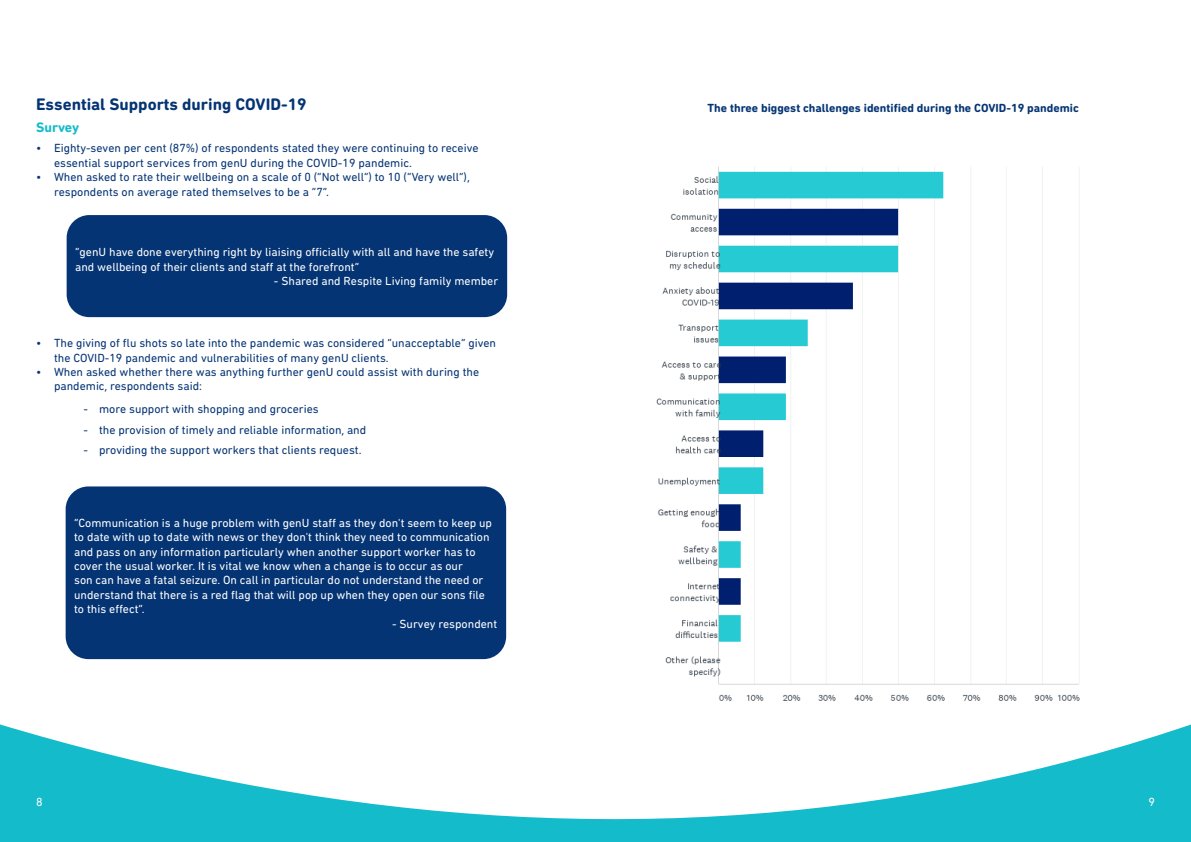
<style>
.page{position:relative;width:1191px;height:842px;background:#fff}
.page>*{position:absolute;margin:0;border:0;box-sizing:border-box;transform-origin:0 0}
.t1{font:700 17px "DIN Next Rounded LT Pro";color:#053474}
.t2{font:700 14px "DIN Next Rounded LT Pro";color:#14bccb}
.t3{font:12px/14.4px "DIN Next Rounded LT Pro";color:#053474}
.t4{font:12px/14.4px "DIN Next Rounded LT Pro";color:#fff}
.t5{font:700 12px "DIN Next Rounded LT Pro";color:#053474}
</style>
<div class="page">
<svg style="left:0;top:624px;width:1191px;height:218px"></svg>
<img style="left:631px;top:166px;width:473px;height:556px">
<div style="left:66px;top:486px;width:440px;height:173px;background:#053474;border-radius:23px"></div>
<div style="left:67px;top:215px;width:440px;height:102px;background:#053474;border-radius:23px"></div>
<p class="t1" style="left:36px;top:94px;width:272px">Essential Supports during COVID-19</p>
<p class="t2" style="left:36px;top:119px;width:45px">Survey</p>
<p class="t3" style="left:54px;top:141px;width:426px;text-indent:-18px">• Eighty-seven per cent (87%) of respondents stated they were continuing to receive essential support services from genU during the COVID-19 pandemic.</p>
<p class="t3" style="left:54px;top:170px;width:417px;text-indent:-18px">• When asked to rate their wellbeing on a scale of 0 (“Not well”) to 10 (“Very well”), respondents on average rated themselves to be a “7”.</p>
<p class="t4" style="left:75px;top:245px;width:420px">“genU have done everything right by liaising officially with all and have the safety and wellbeing of their clients and staff at the forefront”</p>
<p class="t4" style="left:274px;top:274px;width:226px">- Shared and Respite Living family member</p>
<p class="t3" style="left:54px;top:336px;width:443px;text-indent:-18px">• The giving of flu shots so late into the pandemic was considered “unacceptable” given the COVID-19 pandemic and vulnerabilities of many genU clients.</p>
<p class="t3" style="left:54px;top:365px;width:427px;text-indent:-18px">• When asked whether there was anything further genU could assist with during the pandemic, respondents said:</p>
<p class="t3" style="left:84px;top:402px;width:237px">- more support with shopping and groceries</p>
<p class="t3" style="left:84px;top:422px;width:284px">- the provision of timely and reliable information, and</p>
<p class="t3" style="left:84px;top:442px;width:279px">- providing the support workers that clients request.</p>
<p class="t4" style="left:74px;top:515px;width:419px">“Communication is a huge problem with genU staff as they don't seem to keep up to date with up to date with news or they don't think they need to communication and pass on any information particularly when another support worker has to cover the usual worker. It is vital we know when a change is to occur as our<br>son can have a fatal seizure. On call in particular do not understand the need or understand that there is a red flag that will pop up when they open our sons file to this effect”.</p>
<p class="t4" style="left:392px;top:616px;width:107px">- Survey respondent</p>
<p class="t5" style="left:707px;top:101px;width:373px">The three biggest challenges identified during the COVID-19 pandemic</p>
<p class="t4" style="left:36px;top:795px;width:8px">8</p>
<p class="t4" style="left:1148px;top:795px;width:8px">9</p>
</div>
